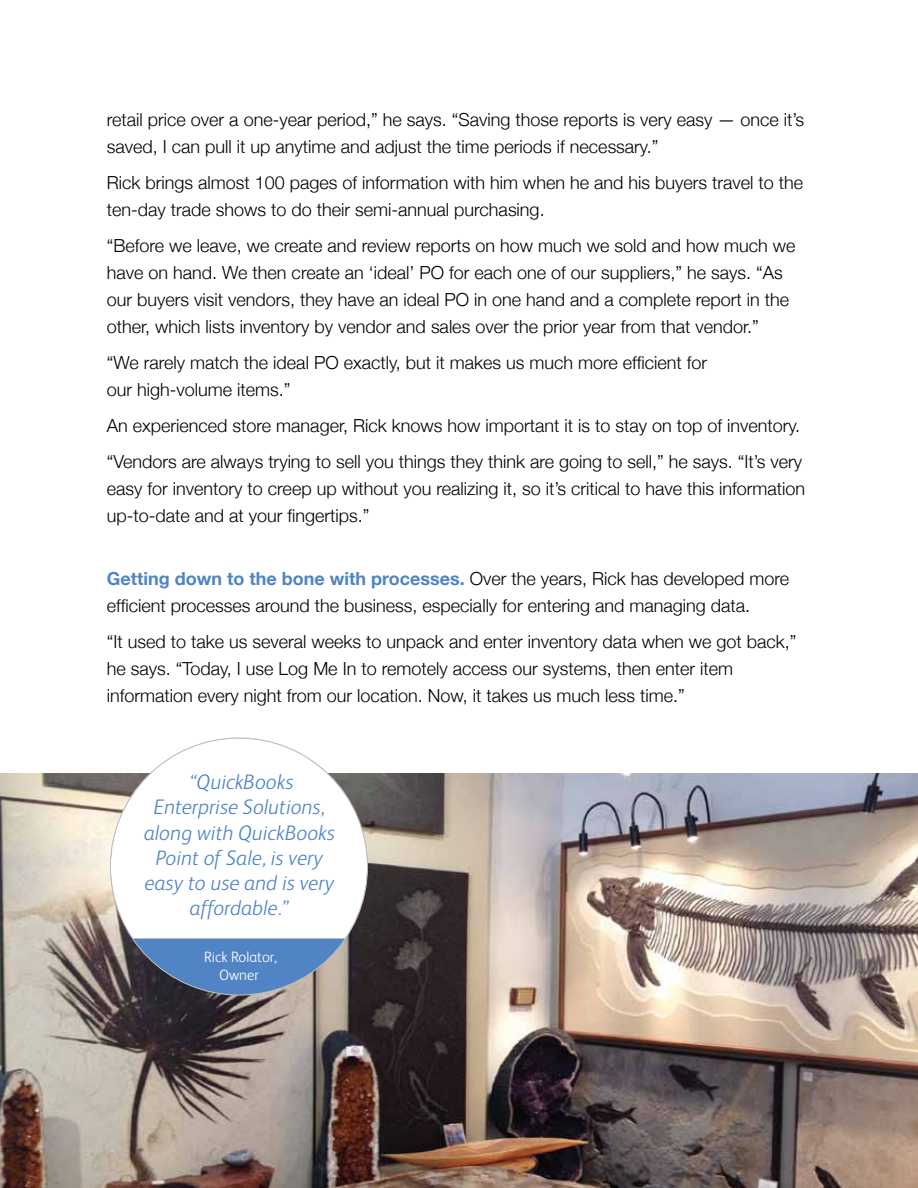
<style>
.page{position:relative;width:918px;height:1188px;background:#fff}
.page>*{position:absolute;margin:0;border:0;box-sizing:border-box;transform-origin:0 0}
.t1{font:italic 300 21px/25.2px "FS Albert";color:#4e84c4;text-align:center}
.t2{font:300 18px/27px "Helvetica Neue";color:#000}
.t3{font:300 15px/18px "FS Albert";color:#fff;text-align:center}
.s1{font-weight:700;color:#4e84c4}
</style>
<div class="page">
<img style="left:0;top:773px;width:918px;height:415px">
<div style="left:110px;top:738px;width:258px;height:257px;background:#fff;border:1px solid #bcbec0;border-radius:50%"></div>
<svg style="left:110px;top:938px;width:258px;height:57px;background:#60728c"></svg>
<div style="left:178px;top:944px;width:114px;height:31px;background:#5084c4;border-radius:7px"></div>
<p class="t2" style="left:107px;top:105px;width:699px">retail price over a one-year period,” he says. “Saving those reports is very easy — once it’s saved, I can pull it up anytime and adjust the time periods if necessary.”</p>
<p class="t2" style="left:107px;top:168px;width:698px">Rick brings almost 100 pages of information with him when he and his buyers travel to the ten-day trade shows to do their semi-annual purchasing.</p>
<p class="t2" style="left:107px;top:231px;width:690px">“Before we leave, we create and review reports on how much we sold and how much we have on hand. We then create an ‘ideal’ PO for each one of our suppliers,” he says. “As our buyers visit vendors, they have an ideal PO in one hand and a complete report in the other, which lists inventory by vendor and sales over the prior year from that vendor.”</p>
<p class="t2" style="left:107px;top:348px;width:602px">“We rarely match the ideal PO exactly, but it makes us much more efficient for our high-volume items.”</p>
<p class="t2" style="left:107px;top:407px;width:697px;line-height:36px">An experienced store manager, Rick knows how important it is to stay on top of inventory. “Vendors are always trying to sell you things they think are going to sell,” he says. “It’s very</p>
<p class="t2" style="left:107px;top:474px;width:700px">easy for inventory to creep up without you realizing it, so it’s critical to have this information up-to-date and at your fingertips.”</p>
<p class="t2" style="left:107px;top:564px;width:684px"><span class="s1">Getting down to the bone with processes.</span> Over the years, Rick has developed more efficient processes around the business, especially for entering and managing data.</p>
<p class="t2" style="left:107px;top:627px;width:691px">“It used to take us several weeks to unpack and enter inventory data when we got back,” he says. “Today, I use Log Me In to remotely access our systems, then enter item information every night from our location. Now, it takes us much less time.”</p>
<p class="t1" style="left:144px;top:769px;width:193px">“QuickBooks<br>Enterprise Solutions, along with QuickBooks<br>Point of Sale, is very easy to use and is very affordable.”</p>
<p class="t3" style="left:204px;top:948px;width:75px">Rick Rolator,<br>Owner</p>
</div>
